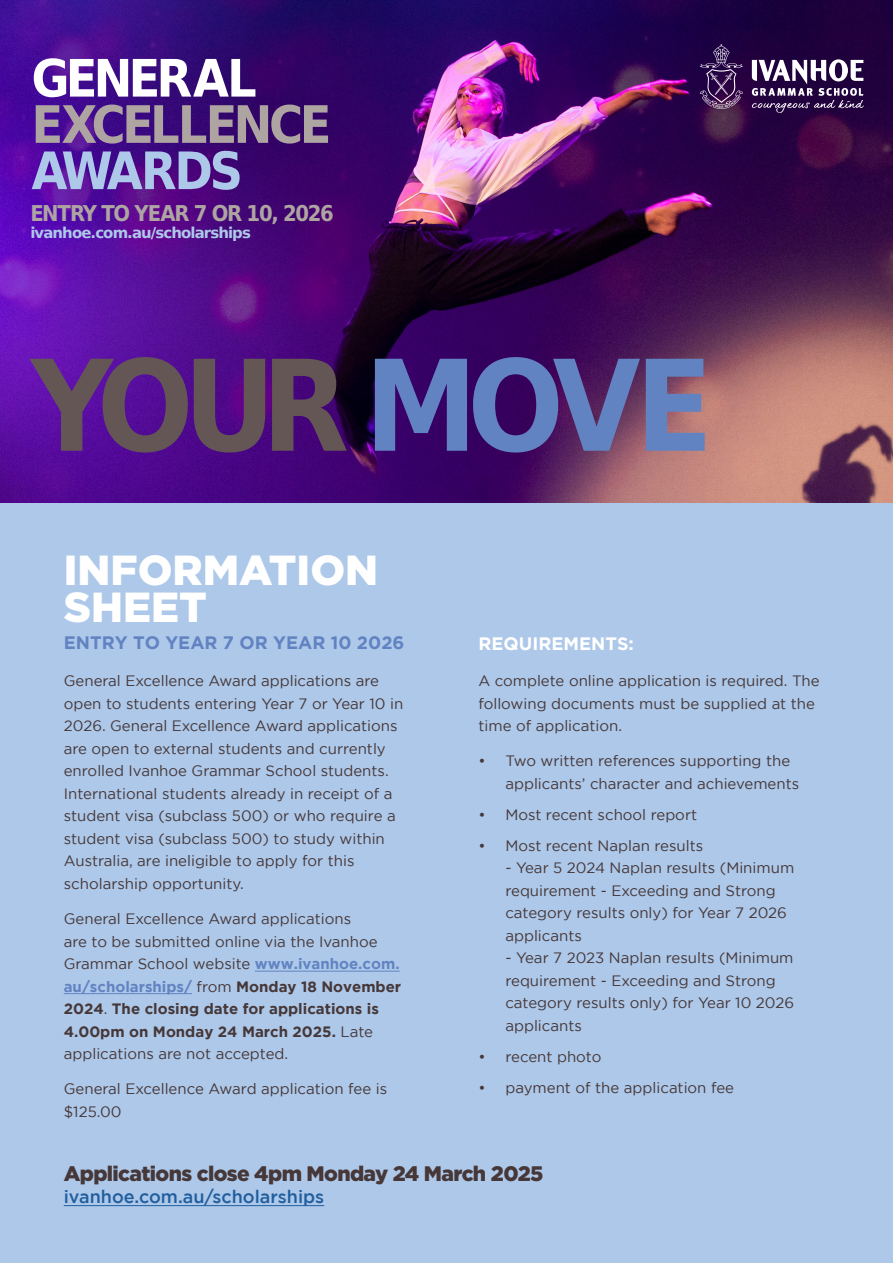
<style>
.page{position:relative;width:893px;height:1263px;background:#fff}
.page>*{position:absolute;margin:0;border:0;box-sizing:border-box;transform-origin:0 0}
.t1{font:700 126.15px "DejaVu Sans Condensed";letter-spacing:-.085em;color:#655656}
.t2{font:700 51.6px "DejaVu Sans Condensed";letter-spacing:-.065em;color:#aea5a3}
.t3{font:700 51.6px "DejaVu Sans Condensed";letter-spacing:-.075em;color:#fff}
.t4{font:700 51.6px "DejaVu Sans Condensed";letter-spacing:-.065em;color:#adc8e9}
.t5{font:900 42px/37.5px "Gotham";color:#fff}
.t6{font:700 21.9px "DejaVu Sans Condensed";letter-spacing:-.06em;color:#aea5a3}
.t7{font:900 21px "Gotham";letter-spacing:-.03em;color:#463738}
.t8{font:500 18px "Gotham";color:#215e9e}
.t9{font:700 18px "Gotham";color:#6283c2}
.t10{font:700 18px "Gotham";color:#fff}
.t11{font:15px/22.5px "Gotham";color:#463738}
.t12{font:700 14.85px "DejaVu Sans";letter-spacing:-.06em;color:#adc8e9}
.s1{color:#6283c2}
.s2{font-weight:700;color:#6283c2}
.s3{font-weight:700}
</style>
<div class="page">
<div style="left:0;top:0;width:892px;height:1263px;background:#adc8e9"></div>
<hr style="left:255px;top:971px;width:145px;height:1px;background:#6283c2">
<hr style="left:64px;top:993px;width:128px;height:1px;background:#6283c2">
<img style="left:0;top:0;width:893px;height:502px">
<svg style="left:700px;top:44px;width:43px;height:65px;background:#46275e"></svg>
<svg style="left:752px;top:59px;width:112px;height:54px;background:#67517b"></svg>
<hr style="left:64px;top:1205px;width:260px;height:1px;background:#215e9e">
<h2 class="t3" style="left:31px;top:36px;width:227px">GENERAL</h2>
<h2 class="t2" style="left:31px;top:82px;width:301px">EXCELLENCE</h2>
<h2 class="t4" style="left:31px;top:129px;width:213px">AWARDS</h2>
<h3 class="t6" style="left:30px;top:195px;width:305px">ENTRY TO YEAR 7 OR 10, 2026</h3>
<p class="t12" style="left:30px;top:221px;width:222px">ivanhoe.com.au/scholarships</p>
<h1 class="t1" style="left:31px;top:303px;width:684px">YOUR <span class="s1">MOVE</span></h1>
<h3 class="t5" style="left:64px;top:550px;width:316px">INFORMATION<br>SHEET</h3>
<p class="t9" style="left:64px;top:632px;width:342px">ENTRY TO YEAR 7 OR YEAR 10 2026</p>
<p class="t11" style="left:64px;top:669px;width:341px">General Excellence Award applications are open to students entering Year 7 or Year 10 in 2026. General Excellence Award applications are open to external students and currently enrolled Ivanhoe Grammar School students.<br>International students already in receipt of a student visa (subclass 500) or who require a student visa (subclass 500) to study within Australia, are ineligible to apply for this scholarship opportunity.</p>
<p class="t11" style="left:64px;top:907px;width:339px">General Excellence Award applications<br>are to be submitted online via the Ivanhoe Grammar School website <span class="s2">www.ivanhoe.com. au/scholarships/</span> from <span class="s3">Monday 18 November 2024</span>. <span class="s3">The closing date for applications is 4.00pm on Monday 24 March 2025.</span> Late applications are not accepted.</p>
<p class="t11" style="left:64px;top:1077px;width:325px">General Excellence Award application fee is $125.00</p>
<p class="t10" style="left:478px;top:633px;width:157px">REQUIREMENTS:</p>
<p class="t11" style="left:478px;top:669px;width:343px">A complete online application is required. The following documents must be supplied at the time of application.</p>
<p class="t11" style="left:505px;top:749px;width:295px;text-indent:-27px">• Two written references supporting the applicants’ character and achievements</p>
<p class="t11" style="left:478px;top:803px;width:220px">• Most recent school report</p>
<p class="t11" style="left:478px;top:834px;width:226px">• Most recent Naplan results</p>
<p class="t11" style="left:505px;top:856px;width:290px">- Year 5 2024 Naplan results (Minimum requirement - Exceeding and Strong category results only) for Year 7 2026 applicants</p>
<p class="t11" style="left:505px;top:946px;width:290px">- Year 7 2023 Naplan results (Minimum requirement - Exceeding and Strong category results only) for Year 10 2026 applicants</p>
<p class="t11" style="left:478px;top:1045px;width:125px">• recent photo</p>
<p class="t11" style="left:478px;top:1076px;width:257px">• payment of the application fee</p>
<h3 class="t7" style="left:64px;top:1162px;width:481px">Applications close 4pm Monday 24 March 2025</h3>
<p class="t8" style="left:64px;top:1186px;width:262px">ivanhoe.com.au/scholarships</p>
</div>
